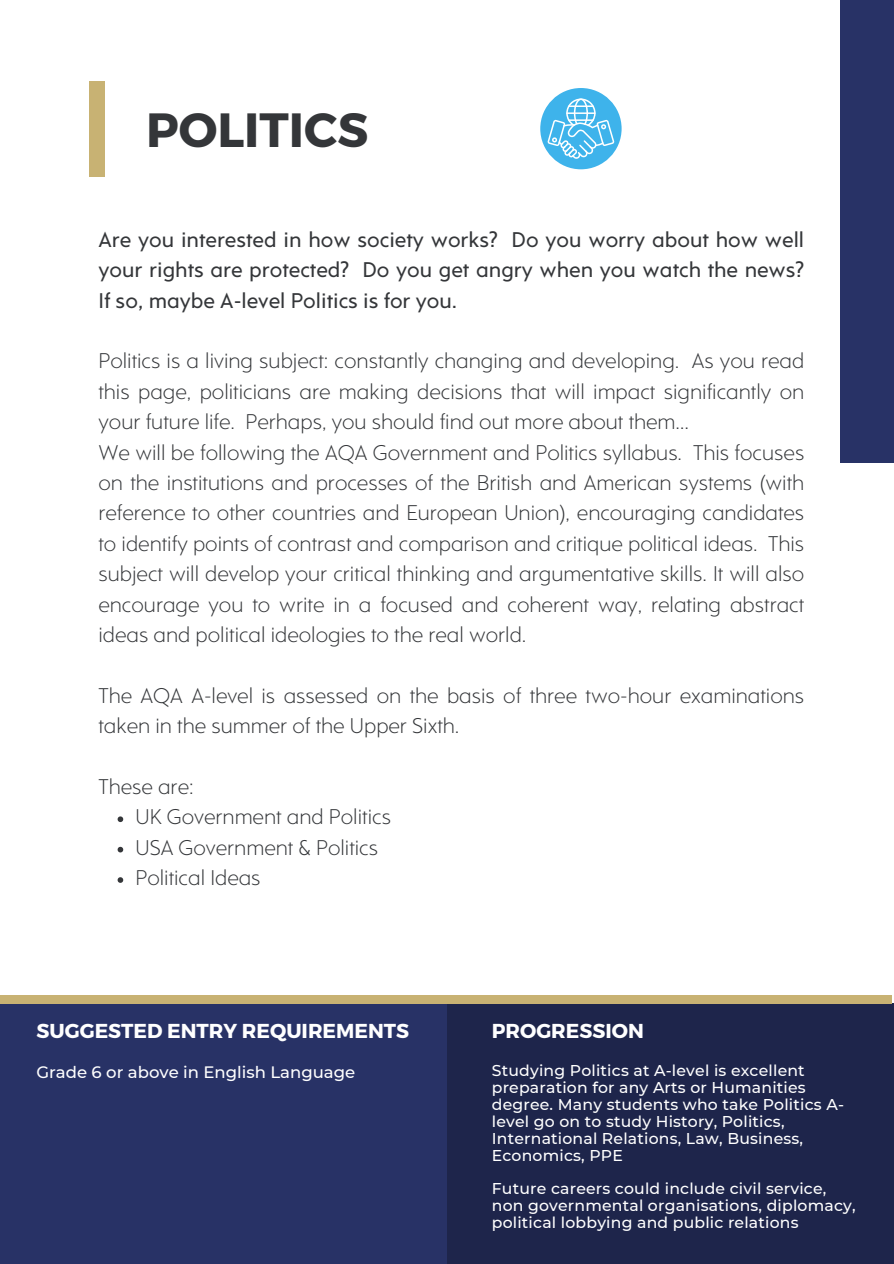
<style>
.page{position:relative;width:894px;height:1264px;background:#fff}
.page>*{position:absolute;margin:0;border:0;box-sizing:border-box;transform-origin:0 0}
.t1{font:700 48px "Montserrat";color:#343639}
.t2{font:21.75px/30.3px "Rams Lt";color:#343639}
.t3{font:21.75px/30.3px "Rams";color:#343639;text-align:justify}
.t4{font:700 20.1px "Montserrat";color:#fff}
.t5{font:500 16.5px "Montserrat";color:#fff}
.t6{font:500 15.6px/16.8px "Montserrat";letter-spacing:.015em;color:#fff}
</style>
<div class="page">
<div style="left:840px;top:0;width:53px;height:462px;background:#283266"></div>
<svg style="left:118px;top:816px;width:5px;height:6px"></svg>
<svg style="left:118px;top:846px;width:5px;height:6px"></svg>
<svg style="left:118px;top:877px;width:5px;height:5px"></svg>
<div style="left:89px;top:81px;width:15px;height:95px;background:#c8b273"></div>
<div style="left:540px;top:88px;width:81px;height:81px;background:#3eb3eb;border-radius:50%"></div>
<svg style="left:547px;top:98px;width:67px;height:61px"></svg>
<div style="left:0;top:1002px;width:893px;height:261px;background:#1e254b"></div>
<div style="left:0;top:1002px;width:446px;height:261px;background:#283266"></div>
<div style="left:0;top:994px;width:891px;height:9px;background:#c8b273"></div>
<p class="t1" style="left:146px;top:99px;width:224px">POLITICS</p>
<p class="t3" style="left:98px;top:226px;width:707px">Are you interested in how society works? Do you worry about how well your rights are protected? Do you get angry when you watch the news?<br>If so, maybe A-level Politics is for you.</p>
<h1 class="t2" style="left:98px;top:348px;width:707px">Politics is a living subject: constantly changing and developing. As you read this page, politicians are making decisions that will impact significantly on your future life. Perhaps, you should find out more about them…<br>We will be following the AQA Government and Politics syllabus. This focuses on the institutions and processes of the British and American systems (with reference to other countries and European Union), encouraging candidates to identify points of contrast and comparison and critique political ideas. This subject will develop your critical thinking and argumentative skills. It will also encourage you to write in a focused and coherent way, relating abstract ideas and political ideologies to the real world.</h1>
<h3 class="t2" style="left:98px;top:682px;width:707px">The AQA A-level is assessed on the basis of three two-hour examinations taken in the summer of the Upper Sixth.</h3>
<h3 class="t2" style="left:98px;top:773px;width:97px">These are:</h3>
<h3 class="t2" style="left:135px;top:803px;width:257px">UK Government and Politics</h3>
<h3 class="t2" style="left:135px;top:834px;width:244px">USA Government &amp; Politics</h3>
<p class="t2" style="left:135px;top:864px;width:127px">Political Ideas</p>
<p class="t4" style="left:36px;top:1017px;width:374px">SUGGESTED ENTRY REQUIREMENTS</p>
<p class="t5" style="left:36px;top:1061px;width:320px">Grade 6 or above in English Language</p>
<h2 class="t4" style="left:491px;top:1017px;width:153px">PROGRESSION</h2>
<p class="t6" style="left:491px;top:1062px;width:353px">Studying Politics at A-level is excellent preparation for any Arts or Humanities degree. Many students who take Politics A&shy;level go on to study History, Politics, International Relations, Law, Business, Economics, PPE</p>
<p class="t6" style="left:491px;top:1180px;width:365px">Future careers could include civil service, non governmental organisations, diplomacy, political lobbying and public relations</p>
</div>
